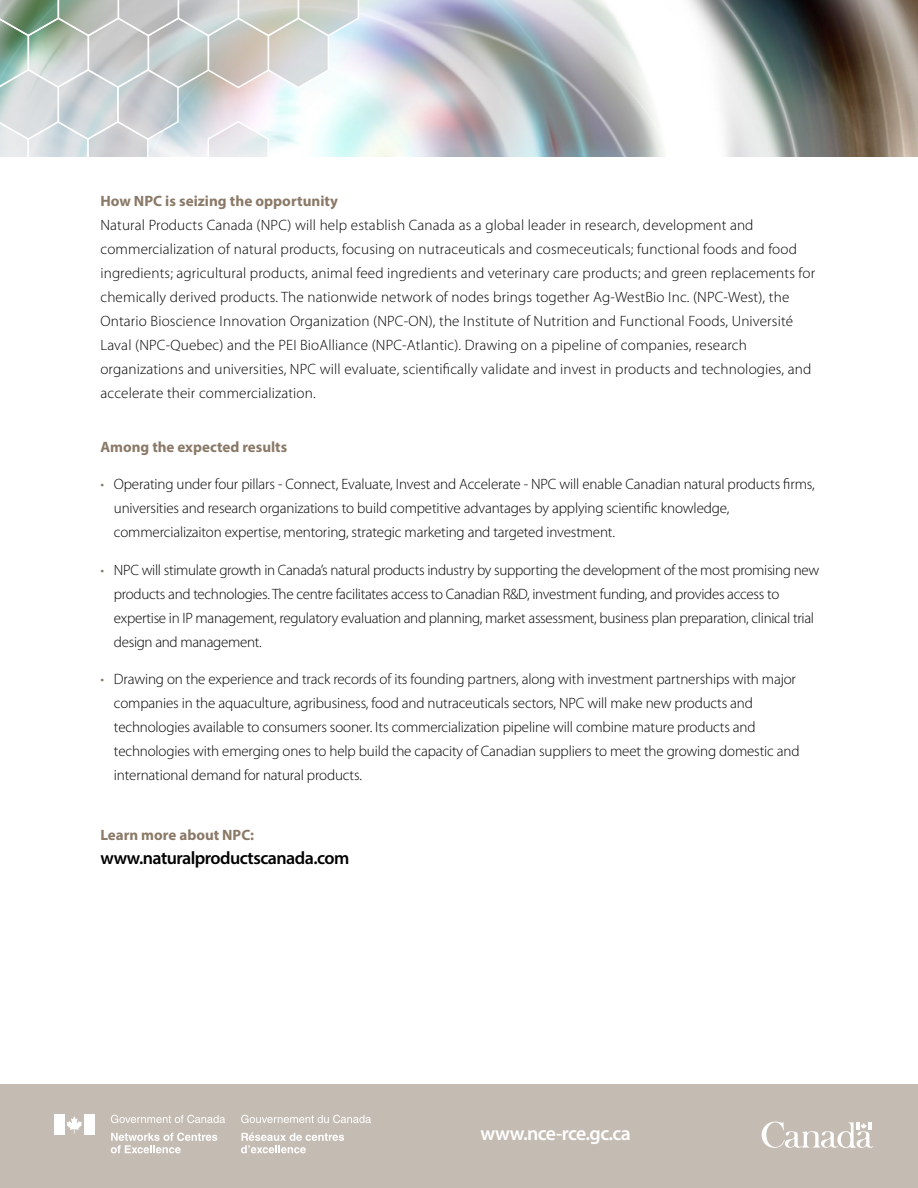
<style>
.page{position:relative;width:918px;height:1188px;background:#fff}
.page>*{position:absolute;margin:0;border:0;box-sizing:border-box;transform-origin:0 0}
.t1{font:600 19.8px "Myriad Pro";letter-spacing:-.03em;color:#fff}
.t2{font:600 18px "Myriad Pro";letter-spacing:-.03em;color:#000}
.t3{font:300 15px/24px "Myriad Pro";letter-spacing:-.01em;color:#000}
.t4{font:300 15px/24px "Myriad Pro";letter-spacing:.01em;color:#000}
.t5{font:700 15px "Myriad Pro";color:#8a7967}
.s1{color:#8a7967}
</style>
<div class="page">
<img style="left:360px;top:0;width:558px;height:157px">
<div style="left:0;top:1084px;width:918px;height:104px;background:#c4bcb3"></div>
<svg style="left:111px;top:1115px;width:114px;height:8px"></svg>
<svg style="left:111px;top:1133px;width:106px;height:20px"></svg>
<svg style="left:241px;top:1115px;width:130px;height:8px"></svg>
<svg style="left:241px;top:1132px;width:103px;height:21px"></svg>
<div style="left:54px;top:1115px;width:10px;height:20px;background:#fff"></div>
<svg style="left:66px;top:1116px;width:16px;height:17px"></svg>
<div style="left:84px;top:1115px;width:11px;height:20px;background:#fff"></div>
<svg style="left:0;top:0;width:360px;height:157px;background:#cfd6d4"></svg>
<svg style="left:762px;top:1121px;width:111px;height:27px"></svg>
<p class="t5" style="left:100px;top:191px;width:239px">How NPC is seizing the opportunity</p>
<p class="t4" style="left:100px;top:213px;width:716px">Natural Products Canada (NPC) will help establish Canada as a global leader in research, development and commercialization of natural products, focusing on nutraceuticals and cosmeceuticals; functional foods and food ingredients; agricultural products, animal feed ingredients and veterinary care products; and green replacements for chemically derived products. The nationwide network of nodes brings together Ag-WestBio Inc. (NPC-West), the Ontario Bioscience Innovation Organization (NPC-ON), the Institute of Nutrition and Functional Foods, Université Laval (NPC-Quebec) and the PEI BioAlliance (NPC-Atlantic). Drawing on a pipeline of companies, research organizations and universities, NPC will evaluate, scientifically validate and invest in products and technologies, and accelerate their commercialization.</p>
<p class="t5" style="left:100px;top:437px;width:188px">Among the expected results</p>
<p class="t3" style="left:114px;top:472px;width:702px;text-indent:-14px"><span class="s1">•</span> Operating under four pillars - Connect, Evaluate, Invest and Accelerate - NPC will enable Canadian natural products firms, universities and research organizations to build competitive advantages by applying scientific knowledge, commercializaiton expertise, mentoring, strategic marketing and targeted investment.</p>
<p class="t3" style="left:114px;top:558px;width:707px;text-indent:-14px"><span class="s1">•</span> NPC will stimulate growth in Canada’s natural products industry by supporting the development of the most promising new products and technologies. The centre facilitates access to Canadian R&amp;D, investment funding, and provides access to expertise in IP management, regulatory evaluation and planning, market assessment, business plan preparation, clinical trial design and management.</p>
<p class="t3" style="left:114px;top:667px;width:687px;text-indent:-14px"><span class="s1">•</span> Drawing on the experience and track records of its founding partners, along with investment partnerships with major companies in the aquaculture, agribusiness, food and nutraceuticals sectors, NPC will make new products and technologies available to consumers sooner. Its commercialization pipeline will combine mature products and technologies with emerging ones to help build the capacity of Canadian suppliers to meet the growing domestic and international demand for natural products.</p>
<p class="t5" style="left:100px;top:825px;width:155px">Learn more about NPC:</p>
<p class="t2" style="left:100px;top:847px;width:250px">www.naturalproductscanada.com</p>
<h1 class="t1" style="left:481px;top:1121px;width:152px">www.nce-rce.gc.ca</h1>
</div>
